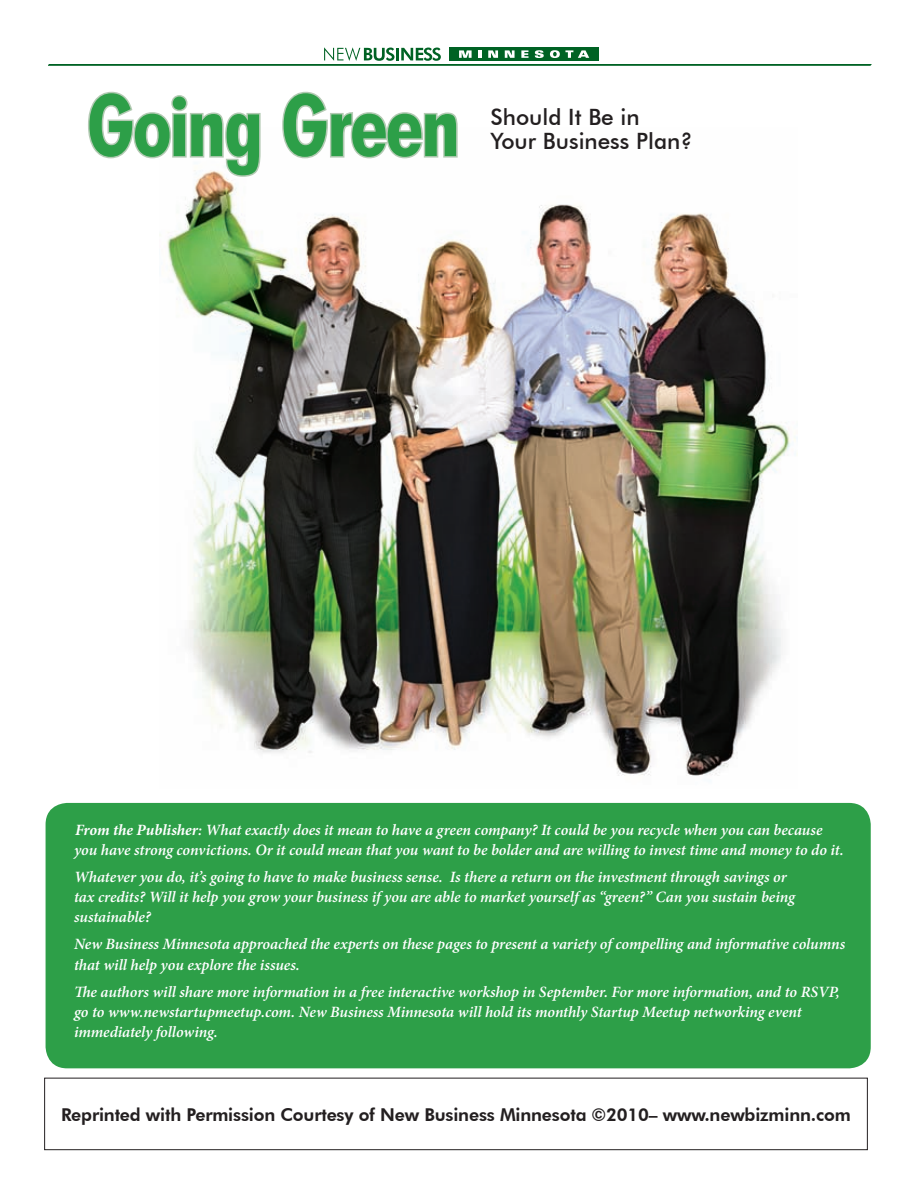
<style>
.page{position:relative;width:918px;height:1188px;background:#fff}
.page>*{position:absolute;margin:0;border:0;box-sizing:border-box;transform-origin:0 0}
.Cover_Sub{font:700 condensed 87px "Futura BT";letter-spacing:-.025em;color:#2d9f48}
.Editorial_Caption{font:500 22.5px "Futura BT";color:#231f20}
.t1{font:800 17.7px "Futura BT";letter-spacing:-.01em;color:#231f20}
.Plain_Text{font:italic 600 15.75px/20.2px "Minion Pro";letter-spacing:-.005em;color:#fff}
.s1{font-weight:700}
</style>
<div class="page">
<hr style="left:49px;top:64px;width:823px;height:1px;background:#006224">
<svg style="left:324px;top:47px;width:117px;height:14px"></svg>
<div style="left:449px;top:47px;width:150px;height:14px;background:#006224"></div>
<svg style="left:459px;top:50px;width:13px;height:8px"></svg>
<svg style="left:478px;top:50px;width:3px;height:8px"></svg>
<svg style="left:488px;top:50px;width:10px;height:8px"></svg>
<svg style="left:505px;top:50px;width:10px;height:8px"></svg>
<svg style="left:521px;top:50px;width:8px;height:8px"></svg>
<svg style="left:535px;top:50px;width:9px;height:8px"></svg>
<svg style="left:550px;top:50px;width:39px;height:8px"></svg>
<hr style="left:48px;top:65px;width:823px;height:1px;background:#006224">
<div style="left:44px;top:1078px;width:824px;height:72px;border:1px solid #231f20"></div>
<div style="left:46px;top:803px;width:825px;height:265px;background:#2d9f48;border-radius:22px"></div>
<img style="left:159px;top:178px;width:636px;height:598px">
<svg style="left:88px;top:91px;width:173px;height:87px"></svg>
<svg style="left:282px;top:91px;width:176px;height:68px"></svg>
<p class="Cover_Sub" style="left:87px;top:72px;width:375px">Going Green</p>
<p class="Editorial_Caption" style="left:490px;top:103px;width:151px">Should It Be in</p>
<p class="Editorial_Caption" style="left:490px;top:127px;width:204px">Your Business Plan?</p>
<p class="Plain_Text" style="left:74px;top:819px;width:771px"><span class="s1">From the Publisher</span>: What exactly does it mean to have a green company? It could be you recycle when you can because you have strong convictions. Or it could mean that you want to be bolder and are willing to invest time and money to do it.</p>
<p class="Plain_Text" style="left:74px;top:867px;width:723px">Whatever you do, it’s going to have to make business sense. Is there a return on the investment through savings or tax credits? Will it help you grow your business if you are able to market yourself as “green?” Can you sustain being sustainable?</p>
<p class="Plain_Text" style="left:74px;top:934px;width:773px">New Business Minnesota approached the experts on these pages to present a variety of compelling and informative columns that will help you explore the issues.</p>
<p class="Plain_Text" style="left:74px;top:981px;width:767px">The authors will share more information in a free interactive workshop in September. For more information, and to RSVP, go to www.newstartupmeetup.com. New Business Minnesota will hold its monthly Startup Meetup networking event immediately following.</p>
<p class="t1" style="left:61px;top:1104px;width:791px">Reprinted with Permission Courtesy of New Business Minnesota ©2010– www.newbizminn.com</p>
</div>
